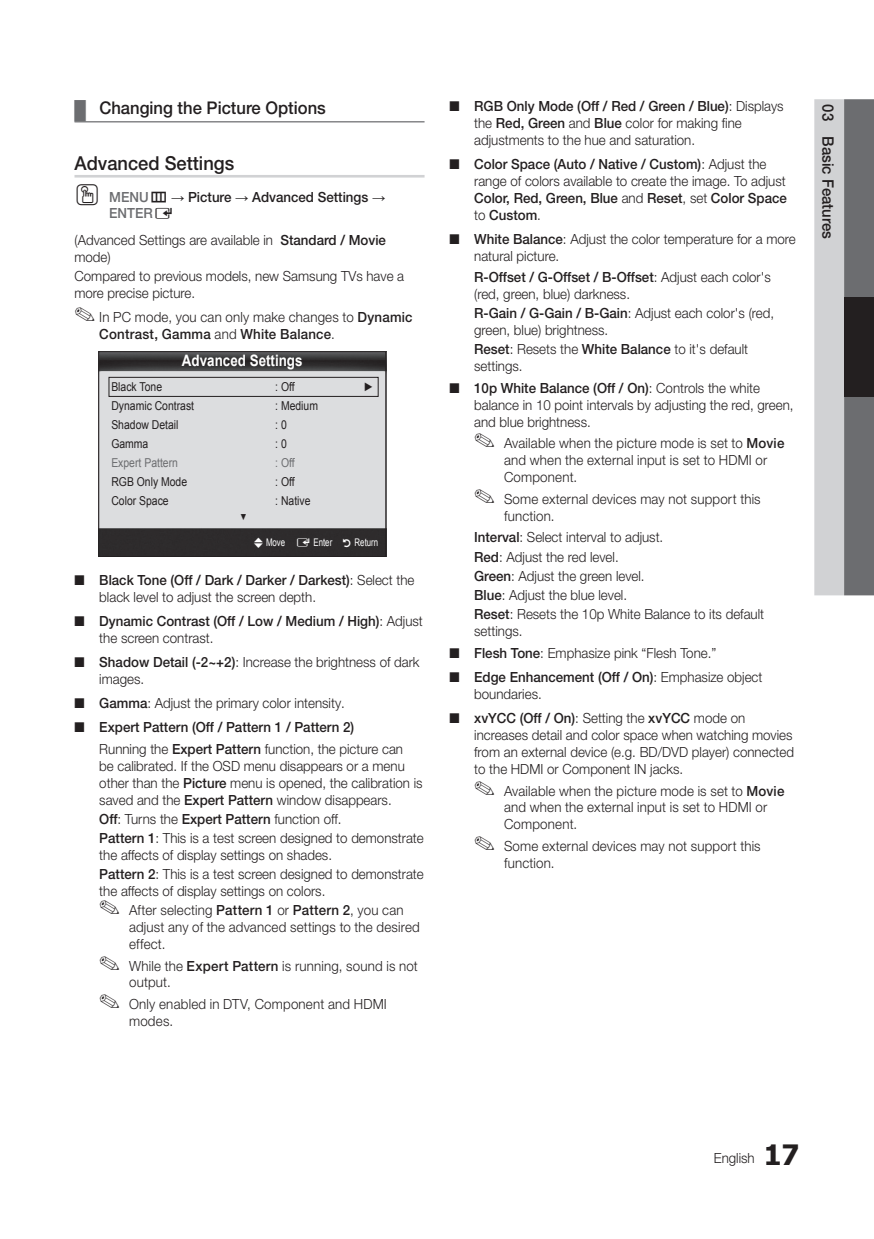
<style>
.page{position:relative;width:874px;height:1239px;background:#fff}
.page>*{position:absolute;margin:0;border:0;box-sizing:border-box;transform-origin:0 0}
.t1{font:500 19.25px "Helvetica Neue LT Pro";color:#231f20;scale:.95 1}
.t2{font:500 17.5px "Helvetica Neue LT Pro";color:#231f20;scale:.95 1}
.t3{font:700 15.75px "Arial";color:#fff;scale:.85 1}
.t4{font:500 15.75px "Helvetica Neue LT Pro";color:#231f20;scale:.95 1}
.t5{font:300 14px/16.8px "Helvetica Neue LT Pro";color:#231f20;scale:.95 1}
.t6{font:500 14px/16.8px "Helvetica Neue LT Pro";color:#231f20;scale:.95 1}
.t7{font:12.25px "Arial";color:#231f20;scale:.85 1}
.t8{font:12.25px "Arial";color:#6c6d70;scale:.85 1}
.t9{font:10.5px "Arial";color:#fff;scale:.75 1}
.t10{font:8.75px "Arial";color:#231f20;scale:.85 1}
.s1{font-family:"ASTTV Icons 2";font-weight:400;color:#6c6d70}
.s2{font-family:"ASTTV Icons 2";font-weight:400;font-size:22.75px}
.s3{color:#6c6d70}
.s4{font-family:"ASTTV Icons 2";font-weight:400}
.s5{font-family:"Arial";font-weight:400}
.s6{font-weight:500}
.s7{font-family:"ASTTV Icons 2"}
.s8{font-weight:300}
.s9{font-family:"Tahoma";font-weight:700;font-size:28px}
</style>
<div class="page">
<svg style="left:814px;top:99px;width:59px;height:496px"></svg>
<div style="left:843px;top:298px;width:30px;height:99px;background:#231f20"></div>
<hr style="left:74px;top:121px;width:350px;height:1px;background:#6c6d70">
<hr style="left:74px;top:175px;width:350px;height:3px;background:#d1d2d4">
<img style="left:100px;top:353px;width:284px;height:202px">
<div style="left:98px;top:351px;width:288px;height:206px;border:1px solid #231f20"></div>
<div style="left:108px;top:377px;width:270px;height:20px;border:1px solid #231f20"></div>
<p class="t2" style="left:74px;top:97px;width:266px"><span class="s1">¦</span> Changing the Picture Options</p>
<h1 class="t1" style="left:74px;top:152px;width:169px">Advanced Settings</h1>
<p class="t6" style="left:109px;top:188px;width:292px;text-indent:-35px"><span class="s2">O</span> <span class="s3">MENU</span><span class="s4">m</span> <span class="s5">→</span> Picture <span class="s5">→</span> Advanced Settings <span class="s5">→<br></span><span class="s3">ENTER</span><span class="s4">E</span></p>
<p class="t5" style="left:74px;top:231px;width:329px">(Advanced Settings are available in <span class="s6">Standard / Movie </span>mode)</p>
<p class="t5" style="left:74px;top:268px;width:348px">Compared to previous models, new Samsung TVs have a more precise picture.</p>
<p class="t5" style="left:99px;top:309px;width:331px;text-indent:-25px">✎ In PC mode, you can only make changes to <span class="s6">Dynamic<br>Contrast, Gamma</span> and <span class="s6">White Balance</span>.</p>
<p class="t3" style="left:182px;top:350px;width:143px">Advanced Settings</p>
<p class="t7" style="left:111px;top:379px;width:61px">Black Tone</p>
<p class="t7" style="left:275px;top:379px;width:24px">: Off</p>
<p class="t7" style="left:363px;top:379px;width:14px">►</p>
<p class="t7" style="left:111px;top:398px;width:99px">Dynamic Contrast</p>
<p class="t7" style="left:275px;top:398px;width:52px">: Medium</p>
<p class="t7" style="left:111px;top:417px;width:80px">Shadow Detail</p>
<p class="t7" style="left:275px;top:417px;width:15px">: 0</p>
<p class="t7" style="left:111px;top:436px;width:45px">Gamma</p>
<p class="t7" style="left:275px;top:436px;width:15px">: 0</p>
<p class="t8" style="left:111px;top:455px;width:80px">Expert Pattern</p>
<p class="t8" style="left:275px;top:455px;width:24px">: Off</p>
<p class="t7" style="left:111px;top:474px;width:91px">RGB Only Mode</p>
<p class="t7" style="left:275px;top:474px;width:24px">: Off</p>
<p class="t7" style="left:111px;top:493px;width:69px">Color Space</p>
<p class="t7" style="left:275px;top:493px;width:43px">: Native</p>
<p class="t10" style="left:240px;top:511px;width:10px">▼</p>
<p class="t9" style="left:253px;top:535px;width:168px"><span class="s7">U</span> Move <span class="s7">E</span> Enter <span class="s7">R</span> Return</p>
<p class="t5" style="left:99px;top:571px;width:333px;text-indent:-25px">■ <span class="s6">Black Tone (Off / Dark / Darker / Darkest)</span>: Select the black level to adjust the screen depth.</p>
<p class="t6" style="left:99px;top:612px;width:342px;text-indent:-25px">■ Dynamic Contrast (Off / Low / Medium / High)<span class="s8">: Adjust the screen contrast.</span></p>
<p class="t5" style="left:99px;top:653px;width:338px;text-indent:-25px">■ <span class="s6">Shadow Detail (-2~+2)</span>: Increase the brightness of dark images.</p>
<p class="t5" style="left:74px;top:694px;width:286px">■ <span class="s6">Gamma</span>: Adjust the primary color intensity.</p>
<p class="t6" style="left:99px;top:716px;width:321px;line-height:21.7px;text-indent:-25px">■ Expert Pattern (Off / Pattern 1 / Pattern 2)<br><span class="s8">Running the</span> Expert Pattern <span class="s8">function, the picture can</span></p>
<p class="t5" style="left:99px;top:757px;width:341px">be calibrated. If the OSD menu disappears or a menu other than the <span class="s6">Picture</span> menu is opened, the calibration is saved and the <span class="s6">Expert Pattern</span> window disappears.</p>
<p class="t5" style="left:99px;top:809px;width:343px;line-height:19.2px"><span class="s6">Off</span>: Turns the <span class="s6">Expert Pattern</span> function off.<br><span class="s6">Pattern 1</span>: This is a test screen designed to demonstrate</p>
<p class="t5" style="left:99px;top:845px;width:343px;line-height:19.2px">the affects of display settings on shades.<br><span class="s6">Pattern 2</span>: This is a test screen designed to demonstrate</p>
<p class="t5" style="left:99px;top:881px;width:322px;line-height:19.2px">the affects of display settings on colors.<br>✎ After selecting <span class="s6">Pattern 1</span> or <span class="s6">Pattern 2</span>, you can</p>
<p class="t5" style="left:129px;top:918px;width:307px">adjust any of the advanced settings to the desired effect.</p>
<p class="t5" style="left:129px;top:957px;width:305px;text-indent:-30px">✎ While the <span class="s6">Expert Pattern</span> is running, sound is not output.</p>
<p class="t5" style="left:129px;top:995px;width:273px;text-indent:-30px">✎ Only enabled in DTV, Component and HDMI modes.</p>
<p class="t5" style="left:474px;top:98px;width:327px;text-indent:-25px">■ <span class="s6">RGB Only Mode (Off / Red / Green / Blue)</span>: Displays the <span class="s6">Red, Green</span> and <span class="s6">Blue</span> color for making fine adjustments to the hue and saturation.</p>
<p class="t6" style="left:474px;top:156px;width:330px;text-indent:-25px">■ Color Space (Auto / Native / Custom)<span class="s8">: Adjust the range of colors available to create the image. To adjust </span>Color, Red, Green, Blue <span class="s8">and</span> Reset<span class="s8">, set</span> Color Space <span class="s8">to</span> Custom<span class="s8">.</span></p>
<p class="t5" style="left:474px;top:230px;width:340px;text-indent:-25px">■ <span class="s6">White Balance</span>: Adjust the color temperature for a more natural picture.</p>
<p class="t5" style="left:474px;top:269px;width:314px"><span class="s6">R-Offset / G-Offset / B-Offset</span>: Adjust each color's (red, green, blue) darkness.</p>
<p class="t5" style="left:474px;top:305px;width:317px"><span class="s6">R-Gain / G-Gain / B-Gain</span>: Adjust each color's (red, green, blue) brightness.</p>
<p class="t5" style="left:474px;top:341px;width:290px"><span class="s6">Reset</span>: Resets the <span class="s6">White Balance</span> to it's default settings.</p>
<p class="t5" style="left:474px;top:379px;width:337px;text-indent:-25px">■ <span class="s6">10p White Balance (Off / On)</span>: Controls the white balance in 10 point intervals by adjusting the red, green, and blue brightness.</p>
<p class="t5" style="left:504px;top:435px;width:296px;text-indent:-30px">✎ Available when the picture mode is set to <span class="s6">Movie </span>and when the external input is set to HDMI or<br>Component.</p>
<p class="t5" style="left:504px;top:490px;width:271px;text-indent:-30px">✎ Some external devices may not support this function.</p>
<p class="t5" style="left:474px;top:527px;width:306px;line-height:19.2px"><span class="s6">Interval</span>: Select interval to adjust.<br><span class="s6">Red</span>: Adjust the red level.<br><span class="s6">Green</span>: Adjust the green level.<br><span class="s6">Blue</span>: Adjust the blue level.<br><span class="s6">Reset</span>: Resets the 10p White Balance to its default</p>
<p class="t5" style="left:474px;top:623px;width:52px">settings.</p>
<p class="t5" style="left:449px;top:644px;width:282px">■ <span class="s6">Flesh Tone</span>: Emphasize pink “Flesh Tone.”</p>
<p class="t5" style="left:474px;top:669px;width:305px;text-indent:-25px">■ <span class="s6">Edge Enhancement (Off / On)</span>: Emphasize object boundaries.</p>
<p class="t5" style="left:474px;top:710px;width:338px;text-indent:-25px">■ <span class="s6">xvYCC (Off / On)</span>: Setting the <span class="s6">xvYCC</span> mode on increases detail and color space when watching movies from an external device (e.g. BD/DVD player) connected to the HDMI or Component IN jacks.</p>
<p class="t5" style="left:504px;top:782px;width:296px;text-indent:-30px">✎ Available when the picture mode is set to <span class="s6">Movie </span>and when the external input is set to HDMI or<br>Component.</p>
<p class="t5" style="left:504px;top:837px;width:271px;text-indent:-30px">✎ Some external devices may not support this function.</p>
<p class="t4" style="left:837px;top:104px;width:143px;rotate:90deg">03 Basic Features</p>
<p class="t5" style="left:713px;top:1149px;width:92px">English <span class="s9">17</span></p>
</div>
